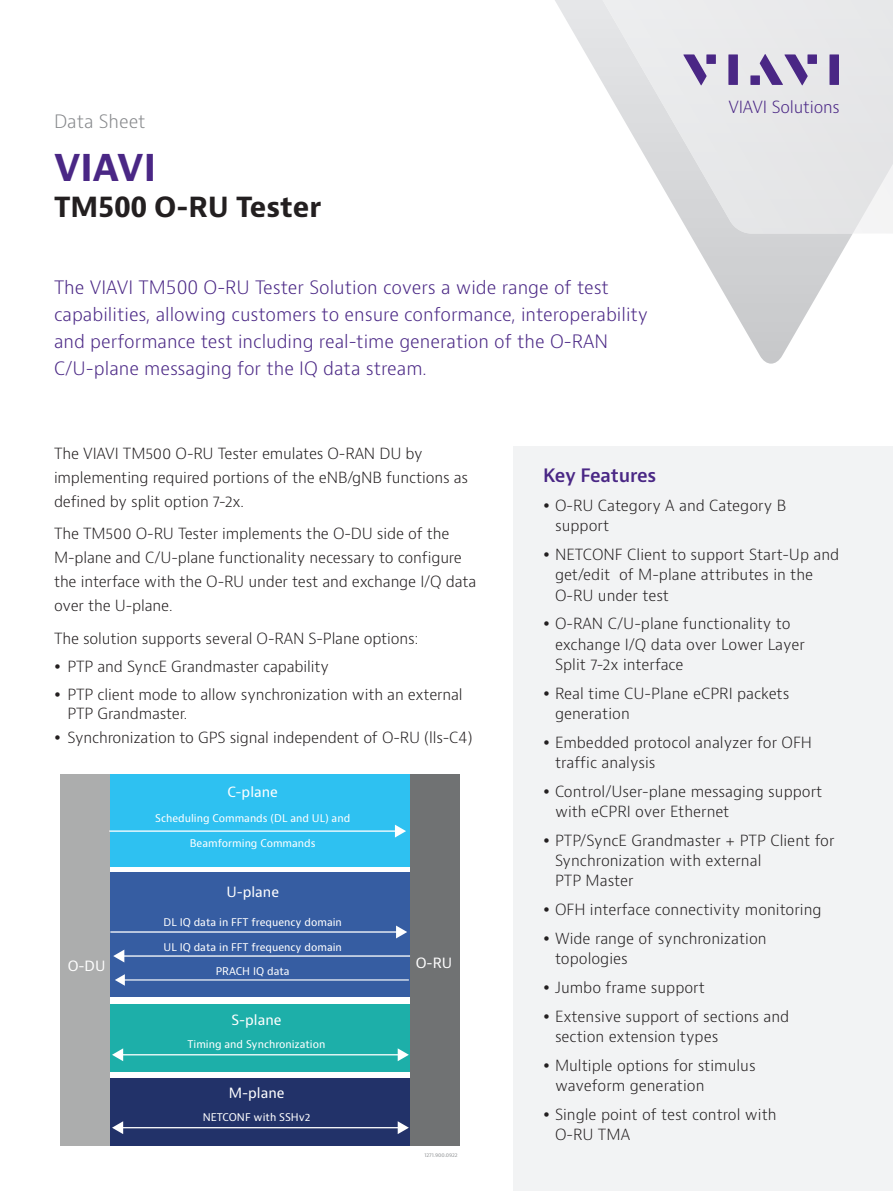
<style>
.page{position:relative;width:893px;height:1191px;background:#fff}
.page>*{position:absolute;margin:0;border:0;box-sizing:border-box;transform-origin:0 0}
.H1_Brand_Sub-Brand_2{font:700 36px "Bernino Sans";color:#4a2785}
.H2_Product_18_24{font:700 27px "Bernino Sans";color:#231f20}
.Cover_subhead_12_pt{font:300 18px/27px "Bernino Sans";color:#4a2785}
.Header_12_16{font:600 18px "Bernino Sans";letter-spacing:-.015em;color:#4a2785}
.P_DocType{font:300 18px "Bernino Sans";color:#87898c}
.t1{font:300 16.35px "Bernino Sans";letter-spacing:-.01em;color:#4a2785}
.P_10_16{font:300 15px/20.2px "Bernino Sans";letter-spacing:-.01em;color:#231f20}
.t2{font:13.8px "Bernino Sans";color:#fff}
.t3{font:10.35px "Bernino Sans";color:#fff}
.t4{font:5.1px "Bernino Sans";color:#939698}
</style>
<div class="page">
<div style="left:513px;top:446px;width:380px;height:745px;background:#f2f3f4"></div>
<svg style="left:690px;top:234px;width:162px;height:130px"></svg>
<svg style="left:555px;top:0;width:338px;height:234px"></svg>
<svg style="left:683px;top:54px;width:24px;height:31px"></svg>
<div style="left:706px;top:54px;width:10px;height:10px;background:#4a2785"></div>
<div style="left:728px;top:54px;width:10px;height:31px;background:#4a2785"></div>
<div style="left:807px;top:54px;width:10px;height:10px;background:#4a2785"></div>
<div style="left:829px;top:54px;width:10px;height:31px;background:#4a2785"></div>
<svg style="left:760px;top:54px;width:48px;height:31px"></svg>
<div style="left:750px;top:75px;width:10px;height:10px;background:#4a2785"></div>
<div style="left:109px;top:1078px;width:301px;height:67px;background:#223269"></div>
<div style="left:109px;top:1003px;width:301px;height:68px;background:#1dafa9"></div>
<div style="left:109px;top:872px;width:301px;height:125px;background:#365da2"></div>
<div style="left:109px;top:774px;width:301px;height:92px;background:#2ec1f1"></div>
<div style="left:410px;top:774px;width:49px;height:371px;background:#707273"></div>
<div style="left:60px;top:774px;width:49px;height:371px;background:#acadad"></div>
<hr style="left:109px;top:830px;width:288px;height:1px;background:#fff">
<svg style="left:395px;top:824px;width:11px;height:13px"></svg>
<hr style="left:110px;top:931px;width:288px;height:1px;background:#fff">
<svg style="left:396px;top:925px;width:11px;height:13px"></svg>
<hr style="left:122px;top:955px;width:288px;height:1px;background:#fff">
<svg style="left:113px;top:950px;width:11px;height:12px"></svg>
<hr style="left:123px;top:979px;width:286px;height:1px;background:#fff">
<svg style="left:115px;top:974px;width:10px;height:11px"></svg>
<hr style="left:121px;top:1054px;width:279px;height:1px;background:#fff">
<svg style="left:398px;top:1048px;width:11px;height:13px"></svg>
<svg style="left:112px;top:1048px;width:11px;height:13px"></svg>
<hr style="left:121px;top:1127px;width:279px;height:1px;background:#fff">
<svg style="left:398px;top:1121px;width:11px;height:13px"></svg>
<svg style="left:112px;top:1121px;width:11px;height:13px"></svg>
<p class="P_DocType" style="left:54px;top:109px;width:93px">Data Sheet</p>
<p class="H1_Brand_Sub-Brand_2" style="left:54px;top:144px;width:104px">VIAVI</p>
<p class="H2_Product_18_24" style="left:54px;top:189px;width:269px">TM500 O-RU Tester</p>
<p class="Cover_subhead_12_pt" style="left:54px;top:274px;width:596px">The VIAVI TM500 O-RU Tester Solution covers a wide range of test capabilities, allowing customers to ensure conformance, interoperability and performance test including real-time generation of the O-RAN C/U-plane messaging for the IQ data stream.</p>
<p class="t1" style="left:728px;top:96px;width:113px">VIAVI Solutions</p>
<p class="P_10_16" style="left:54px;top:441px;width:416px;line-height:24px">The VIAVI TM500 O-RU Tester emulates O-RAN DU by implementing required portions of the eNB/gNB functions as defined by split option 7-2x.</p>
<p class="P_10_16" style="left:54px;top:522px;width:424px;line-height:24px">The TM500 O-RU Tester implements the O-DU side of the M-plane and C/U-plane functionality necessary to configure the interface with the O-RU under test and exchange I/Q data over the U-plane.</p>
<p class="P_10_16" style="left:54px;top:628px;width:366px">The solution supports several O-RAN S-Plane options:</p>
<p class="P_10_16" style="left:68px;top:656px;width:263px">PTP and SyncE Grandmaster capability</p>
<p class="P_10_16" style="left:68px;top:685px;width:397px;line-height:19.5px">PTP client mode to allow synchronization with an external<br>PTP Grandmaster.</p>
<p class="P_10_16" style="left:68px;top:728px;width:406px">Synchronization to GPS signal independent of O-RU (lls-C4)</p>
<p class="t2" style="left:227px;top:783px;width:52px">C-plane</p>
<p class="t3" style="left:155px;top:811px;width:196px">Scheduling Commands (DL and UL) and</p>
<p class="t3" style="left:190px;top:836px;width:127px">Beamforming Commands</p>
<p class="t2" style="left:226px;top:883px;width:54px">U-plane</p>
<p class="t3" style="left:164px;top:915px;width:180px">DL IQ data in FFT frequency domain</p>
<p class="t3" style="left:164px;top:940px;width:180px">UL IQ data in FFT frequency domain</p>
<p class="t3" style="left:216px;top:965px;width:75px">PRACH IQ data</p>
<p class="t2" style="left:68px;top:956px;width:39px">O-DU</p>
<p class="t2" style="left:416px;top:953px;width:38px">O-RU</p>
<p class="t2" style="left:231px;top:1011px;width:52px">S-plane</p>
<p class="t3" style="left:187px;top:1037px;width:139px">Timing and Synchronization</p>
<p class="t2" style="left:229px;top:1084px;width:57px">M-plane</p>
<p class="t3" style="left:203px;top:1110px;width:109px">NETCONF with SSHv2</p>
<p class="t4" style="left:424px;top:1151px;width:35px">1271.900.0922</p>
<p class="Header_12_16" style="left:543px;top:464px;width:115px">Key Features</p>
<p class="P_10_16" style="left:555px;top:496px;width:233px">O-RU Category A and Category B support</p>
<p class="P_10_16" style="left:555px;top:545px;width:286px">NETCONF Client to support Start-Up and get/edit of M-plane attributes in the<br>O-RU under test</p>
<p class="P_10_16" style="left:555px;top:614px;width:251px">O-RAN C/U-plane functionality to exchange I/Q data over Lower Layer<br>Split 7-2x interface</p>
<p class="P_10_16" style="left:555px;top:683px;width:236px">Real time CU-Plane eCPRI packets generation</p>
<p class="P_10_16" style="left:555px;top:732px;width:259px">Embedded protocol analyzer for OFH traffic analysis</p>
<p class="P_10_16" style="left:555px;top:781px;width:269px">Control/User-plane messaging support with eCPRI over Ethernet</p>
<p class="P_10_16" style="left:555px;top:830px;width:281px">PTP/SyncE Grandmaster + PTP Client for<br>Synchronization with external<br>PTP Master</p>
<p class="P_10_16" style="left:555px;top:899px;width:268px">OFH interface connectivity monitoring</p>
<p class="P_10_16" style="left:555px;top:928px;width:213px">Wide range of synchronization topologies</p>
<p class="P_10_16" style="left:555px;top:977px;width:151px">Jumbo frame support</p>
<p class="P_10_16" style="left:555px;top:1006px;width:236px">Extensive support of sections and section extension types</p>
<p class="P_10_16" style="left:555px;top:1055px;width:202px">Multiple options for stimulus waveform generation</p>
<p class="P_10_16" style="left:555px;top:1104px;width:223px">Single point of test control with<br>O-RU TMA</p>
</div>
